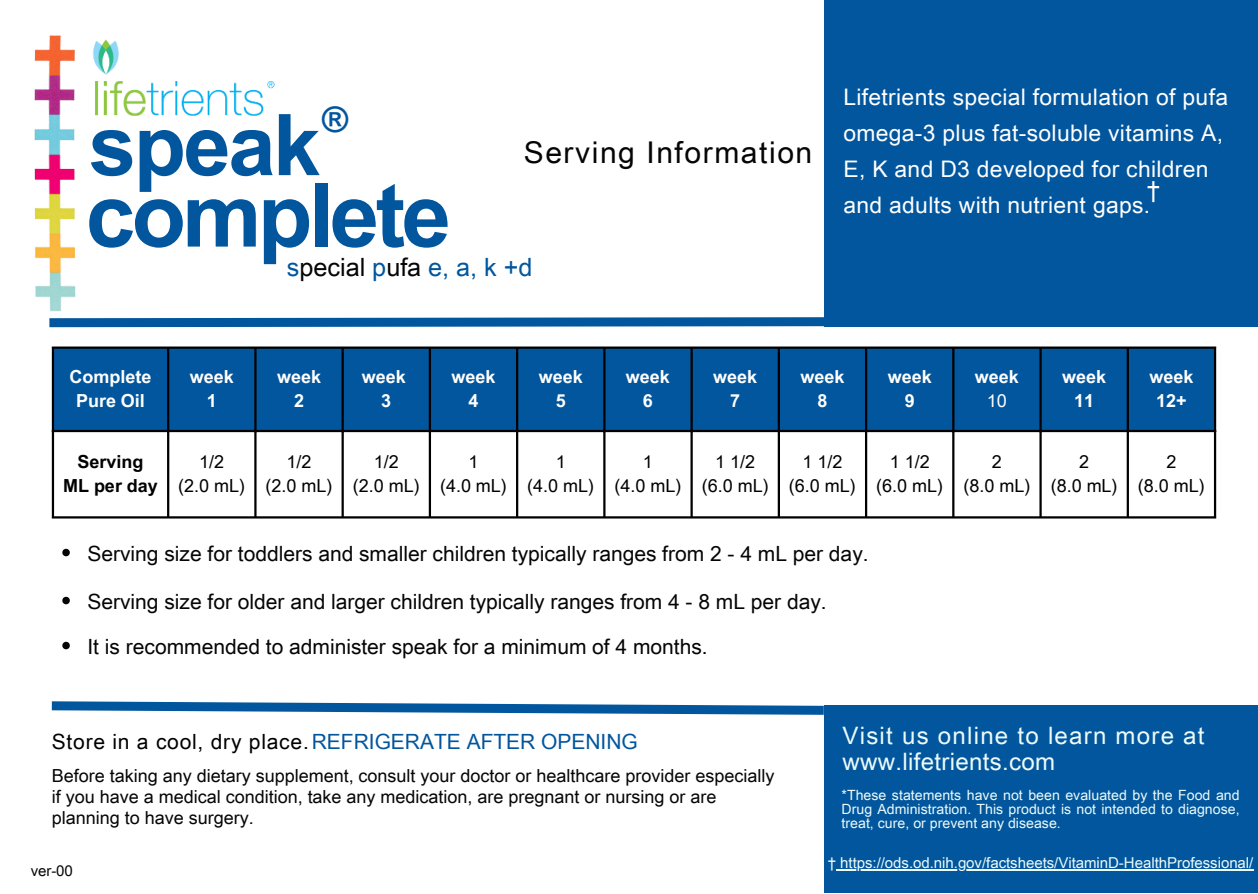
<style>
.page{position:relative;width:1258px;height:894px;background:#fff}
.page>*{position:absolute;margin:0;border:0;box-sizing:border-box;transform-origin:0 0}
.t1{font:700 89.4px "Arial Unicode MS";letter-spacing:-.04em;color:#02569e}
.t2{font:700 85.2px "Arial Unicode MS";letter-spacing:-.03em;color:#02569e}
.t3{font:700 35.4px "Arial Unicode MS";color:#02569e}
.t4{font:30px "Arial Unicode MS";letter-spacing:.055em;color:#050505}
.t5{font:25.2px "Arial Unicode MS";color:#02569e}
.t6{font:24px/26.1px "Arial Unicode MS";letter-spacing:.055em;color:#ecfbf9}
.t7{font:24px "Arial Unicode MS";color:#fff}
.t8{font:22.8px/36px "Arial Unicode MS";letter-spacing:.015em;color:#fff}
.t9{font:21px "Arial Unicode MS";color:#050505}
.t10{font:21px "Arial Unicode MS";color:#02569e}
.t11{font:18px/21px "Arial Unicode MS";color:#050505}
.t12{font:18px "Arial Unicode MS";color:#000}
.t13{font:700 18px "Arial Unicode MS";color:#fff}
.t14{font:700 18px "Arial Unicode MS";color:#000}
.t15{font:18px "Arial Unicode MS";color:#fff}
.t16{font:15px "Arial Unicode MS";color:#ecfbf9}
.t17{font:15px "Arial Unicode MS";color:#050505}
.t18{font:14.1px/14.1px "Arial Unicode MS";letter-spacing:.005em;color:#ecfbf9;text-align:justify}
.s1{color:#050505}
.s2{color:#000}
</style>
<div class="page">
<img style="left:93px;top:39px;width:182px;height:77px">
<div style="left:824px;top:705px;width:433px;height:187px;background:#02569e"></div>
<img style="left:34px;top:35px;width:42px;height:277px">
<svg style="left:49px;top:317px;width:822px;height:11px;background:#3075af"></svg>
<div style="left:824px;top:0;width:434px;height:326px;background:#02569e"></div>
<svg style="left:51px;top:701px;width:773px;height:14px"></svg>
<div style="left:54px;top:348px;width:1160px;height:82px;background:#02569e"></div>
<hr style="left:52px;top:348px;width:2px;height:168px;background:#000">
<hr style="left:167px;top:348px;width:2px;height:168px;background:#000">
<hr style="left:254px;top:348px;width:3px;height:168px;background:#000">
<hr style="left:341px;top:348px;width:3px;height:168px;background:#000">
<hr style="left:429px;top:348px;width:2px;height:168px;background:#000">
<hr style="left:516px;top:348px;width:2px;height:168px;background:#000">
<hr style="left:603px;top:348px;width:2px;height:168px;background:#000">
<hr style="left:690px;top:348px;width:3px;height:168px;background:#000">
<hr style="left:778px;top:348px;width:2px;height:168px;background:#000">
<hr style="left:865px;top:348px;width:2px;height:168px;background:#000">
<hr style="left:952px;top:348px;width:2px;height:168px;background:#000">
<hr style="left:1039px;top:348px;width:3px;height:168px;background:#000">
<hr style="left:1126px;top:348px;width:3px;height:168px;background:#000">
<hr style="left:1214px;top:348px;width:2px;height:168px;background:#000">
<hr style="left:52px;top:346px;width:1164px;height:2px;background:#000">
<hr style="left:52px;top:430px;width:1164px;height:2px;background:#000">
<hr style="left:52px;top:516px;width:1164px;height:2px;background:#000">
<hr style="left:836px;top:869px;width:417px;height:1px;background:#ecfbf9">
<svg style="left:62px;top:548px;width:8px;height:8px"></svg>
<svg style="left:62px;top:596px;width:8px;height:8px"></svg>
<svg style="left:62px;top:641px;width:8px;height:8px"></svg>
<p class="t3" style="left:322px;top:95px;width:27px">®</p>
<p class="t2" style="left:89px;top:84px;width:233px">speak</p>
<h3 class="t4" style="left:524px;top:130px;width:290px">Serving Information</h3>
<p class="t1" style="left:86px;top:151px;width:367px">complete</p>
<p class="t5" style="left:287px;top:249px;width:247px">s<span class="s1">pecial</span> p<span class="s1">ufa</span> e, a, k +d</p>
<p class="t8" style="left:843px;top:78px;width:386px">Lifetrients special formulation of pufa omega-3 plus fat-soluble vitamins A, E, K and D3 developed for children and adults with nutrient gaps.</p>
<p class="t7" style="left:1147px;top:172px;width:15px">†</p>
<h3 class="t13" style="left:70px;top:364px;width:83px">Complete</h3>
<p class="t13" style="left:76px;top:388px;width:70px">Pure Oil</p>
<p class="t14" style="left:78px;top:449px;width:67px">Serving</p>
<p class="t14" style="left:63px;top:473px;width:96px">ML per day</p>
<p class="t13" style="left:190px;top:364px;width:45px">week</p>
<p class="t13" style="left:207px;top:388px;width:12px">1</p>
<p class="t12" style="left:199px;top:449px;width:26px">1/2</p>
<p class="t12" style="left:178px;top:473px;width:68px">(2.0 mL)</p>
<h1 class="t13" style="left:277px;top:364px;width:45px">week</h1>
<p class="t13" style="left:294px;top:388px;width:12px">2</p>
<p class="t12" style="left:286px;top:449px;width:26px">1/2</p>
<p class="t12" style="left:265px;top:473px;width:68px">(2.0 mL)</p>
<h1 class="t13" style="left:362px;top:364px;width:45px">week</h1>
<h3 class="t13" style="left:381px;top:388px;width:12px">3</h3>
<p class="t12" style="left:374px;top:449px;width:26px">1/2</p>
<p class="t12" style="left:353px;top:473px;width:68px">(2.0 mL)</p>
<h2 class="t13" style="left:451px;top:364px;width:45px">week</h2>
<p class="t13" style="left:468px;top:388px;width:12px">4</p>
<p class="t12" style="left:468px;top:449px;width:12px">1</p>
<p class="t12" style="left:440px;top:473px;width:68px">(4.0 mL)</p>
<p class="t13" style="left:539px;top:364px;width:45px">week</p>
<p class="t13" style="left:556px;top:388px;width:12px">5</p>
<p class="t12" style="left:556px;top:449px;width:12px">1</p>
<p class="t12" style="left:527px;top:473px;width:68px">(4.0 mL)</p>
<p class="t13" style="left:626px;top:364px;width:45px">week</p>
<p class="t13" style="left:643px;top:388px;width:12px">6</p>
<p class="t12" style="left:643px;top:449px;width:12px">1</p>
<p class="t12" style="left:614px;top:473px;width:68px">(4.0 mL)</p>
<p class="t13" style="left:713px;top:364px;width:45px">week</p>
<p class="t13" style="left:730px;top:388px;width:12px">7</p>
<p class="t12" style="left:715px;top:449px;width:41px">1 1/2</p>
<p class="t12" style="left:702px;top:473px;width:68px">(6.0 mL)</p>
<p class="t13" style="left:800px;top:364px;width:45px">week</p>
<p class="t13" style="left:817px;top:388px;width:12px">8</p>
<p class="t12" style="left:802px;top:449px;width:41px">1 1/2</p>
<p class="t12" style="left:789px;top:473px;width:68px">(6.0 mL)</p>
<p class="t13" style="left:888px;top:364px;width:45px">week</p>
<p class="t13" style="left:905px;top:388px;width:12px">9</p>
<p class="t12" style="left:890px;top:449px;width:41px">1 1/2</p>
<p class="t12" style="left:876px;top:473px;width:68px">(6.0 mL)</p>
<p class="t9" style="left:87px;top:538px;width:782px">Serving size for toddlers and smaller children typically ranges from 2 - 4 mL per day.</p>
<p class="t9" style="left:87px;top:586px;width:741px">Serving size for older and larger children typically ranges from 4 - 8 mL per day.</p>
<h5 class="t9" style="left:87px;top:631px;width:622px">It is recommended to administer speak for a minimum of 4 months.</h5>
<p class="t13" style="left:975px;top:364px;width:45px">week</p>
<p class="t15" style="left:987px;top:388px;width:22px">10</p>
<p class="t12" style="left:992px;top:449px;width:12px">2</p>
<p class="t12" style="left:963px;top:473px;width:68px">(8.0 mL)</p>
<p class="t13" style="left:1062px;top:364px;width:45px">week</p>
<p class="t13" style="left:1074px;top:388px;width:22px">11</p>
<p class="t12" style="left:1079px;top:449px;width:12px">2</p>
<p class="t12" style="left:1051px;top:473px;width:68px">(8.0 mL)</p>
<p class="t13" style="left:1149px;top:364px;width:45px">week</p>
<p class="t13" style="left:1156px;top:388px;width:32px">12+</p>
<p class="t12" style="left:1166px;top:449px;width:12px">2</p>
<p class="t12" style="left:1138px;top:473px;width:68px">(8.0 mL)</p>
<p class="t10" style="left:52px;top:726px;width:587px"><span class="s2">Store in a cool, dry place.</span>REFRIGERATE AFTER OPENING</p>
<p class="t11" style="left:52px;top:764px;width:724px">Before taking any dietary supplement, consult your doctor or healthcare provider especially if you have a medical condition, take any medication, are pregnant or nursing or are planning to have surgery.</p>
<p class="t17" style="left:31px;top:859px;width:44px">ver-00</p>
<p class="t6" style="left:842px;top:721px;width:364px">Visit us online to learn more at www.lifetrients.com</p>
<p class="t18" style="left:841px;top:787px;width:400px">*These statements have not been evaluated by the Food and Drug Administration. This product is not intended to diagnose, treat, cure, or prevent any disease.</p>
<p class="t16" style="left:828px;top:851px;width:427px">† https://ods.od.nih.gov/factsheets/VitaminD-HealthProfessional/</p>
</div>
